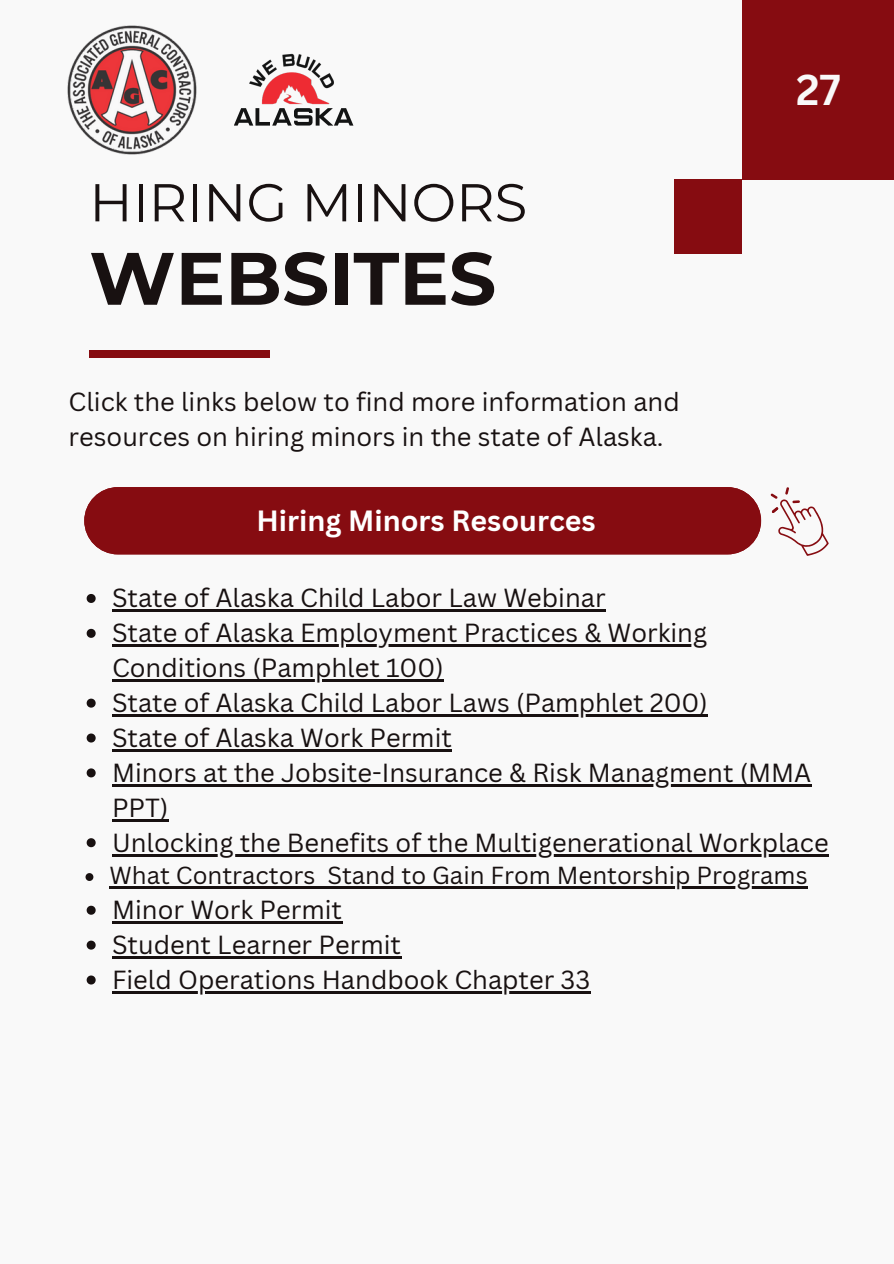
<style>
.page{position:relative;width:894px;height:1264px;background:#fff}
.page>*{position:absolute;margin:0;border:0;box-sizing:border-box;transform-origin:0 0}
.t1{font:700 74.1px "Montserrat";color:#181111}
.t2{font:53.1px "Montserrat";color:#181111}
.t3{font:700 42px "Canva Sans";color:#f9f9f9}
.t4{font:700 28.5px "Canva Sans";color:#fff}
.t5{font:25.5px/34.8px "Canva Sans";color:#181111}
.t6{font:24px "Canva Sans";color:#181111}
</style>
<div class="page">
<div style="left:0;top:0;width:893px;height:1263px;background:#f9f9f9"></div>
<div style="left:89px;top:350px;width:181px;height:7px;background:#860c11"></div>
<div style="left:741px;top:0;width:152px;height:179px;background:#860c11"></div>
<div style="left:673px;top:179px;width:68px;height:74px;background:#860c11"></div>
<img style="left:249px;top:54px;width:85px;height:50px">
<svg style="left:234px;top:108px;width:119px;height:18px"></svg>
<img style="left:67px;top:25px;width:130px;height:130px">
<div style="left:84px;top:487px;width:676px;height:67px;background:#860c11"></div>
<svg style="left:770px;top:487px;width:58px;height:68px"></svg>
<svg style="left:87px;top:594px;width:9px;height:9px"></svg>
<hr style="left:112px;top:609px;width:493px;height:3px;background:#181111">
<svg style="left:87px;top:629px;width:9px;height:9px"></svg>
<hr style="left:112px;top:644px;width:595px;height:3px;background:#181111">
<hr style="left:112px;top:679px;width:331px;height:2px;background:#181111">
<svg style="left:87px;top:698px;width:9px;height:9px"></svg>
<hr style="left:112px;top:714px;width:595px;height:2px;background:#181111">
<svg style="left:87px;top:733px;width:9px;height:9px"></svg>
<hr style="left:112px;top:749px;width:340px;height:2px;background:#181111">
<svg style="left:87px;top:768px;width:9px;height:9px"></svg>
<hr style="left:112px;top:784px;width:699px;height:2px;background:#181111">
<hr style="left:112px;top:819px;width:56px;height:2px;background:#181111">
<svg style="left:87px;top:838px;width:9px;height:9px"></svg>
<hr style="left:112px;top:854px;width:716px;height:2px;background:#181111">
<svg style="left:85px;top:873px;width:8px;height:8px"></svg>
<hr style="left:109px;top:886px;width:206px;height:2px;background:#181111">
<svg style="left:315px;top:886px;width:12px;height:2px"></svg>
<hr style="left:327px;top:886px;width:480px;height:2px;background:#181111">
<svg style="left:87px;top:905px;width:9px;height:9px"></svg>
<hr style="left:112px;top:921px;width:230px;height:2px;background:#181111">
<svg style="left:87px;top:940px;width:9px;height:9px"></svg>
<hr style="left:112px;top:956px;width:289px;height:2px;background:#181111">
<svg style="left:87px;top:975px;width:9px;height:9px"></svg>
<hr style="left:112px;top:991px;width:478px;height:2px;background:#181111">
<p class="t2" style="left:89px;top:170px;width:439px">HIRING MINORS</p>
<p class="t1" style="left:89px;top:233px;width:408px">WEBSITES</p>
<h1 class="t5" style="left:69px;top:384px;width:612px">Click the links below to find more information and resources on hiring minors in the state of Alaska.</h1>
<p class="t4" style="left:256px;top:500px;width:341px">Hiring Minors Resources</p>
<h2 class="t3" style="left:795px;top:60px;width:46px">27</h2>
<p class="t5" style="left:112px;top:580px;width:495px">State of Alaska Child Labor Law Webinar</p>
<h3 class="t5" style="left:112px;top:615px;width:596px">State of Alaska Employment Practices &amp; Working</h3>
<p class="t5" style="left:112px;top:650px;width:597px">Conditions (Pamphlet 100)<br>State of Alaska Child Labor Laws (Pamphlet 200)</p>
<p class="t5" style="left:112px;top:719px;width:341px">State of Alaska Work Permit</p>
<p class="t5" style="left:112px;top:754px;width:700px">Minors at the Jobsite-Insurance &amp; Risk Managment (MMA<br>PPT)</p>
<p class="t5" style="left:112px;top:824px;width:718px">Unlocking the Benefits of the Multigenerational Workplace</p>
<p class="t6" style="left:109px;top:858px;width:207px">What Contractors</p>
<p class="t6" style="left:327px;top:858px;width:481px">Stand to Gain From Mentorship Programs</p>
<p class="t5" style="left:112px;top:891px;width:290px">Minor Work Permit<br>Student Learner Permit</p>
<p class="t5" style="left:112px;top:961px;width:479px">Field Operations Handbook Chapter 33</p>
</div>
